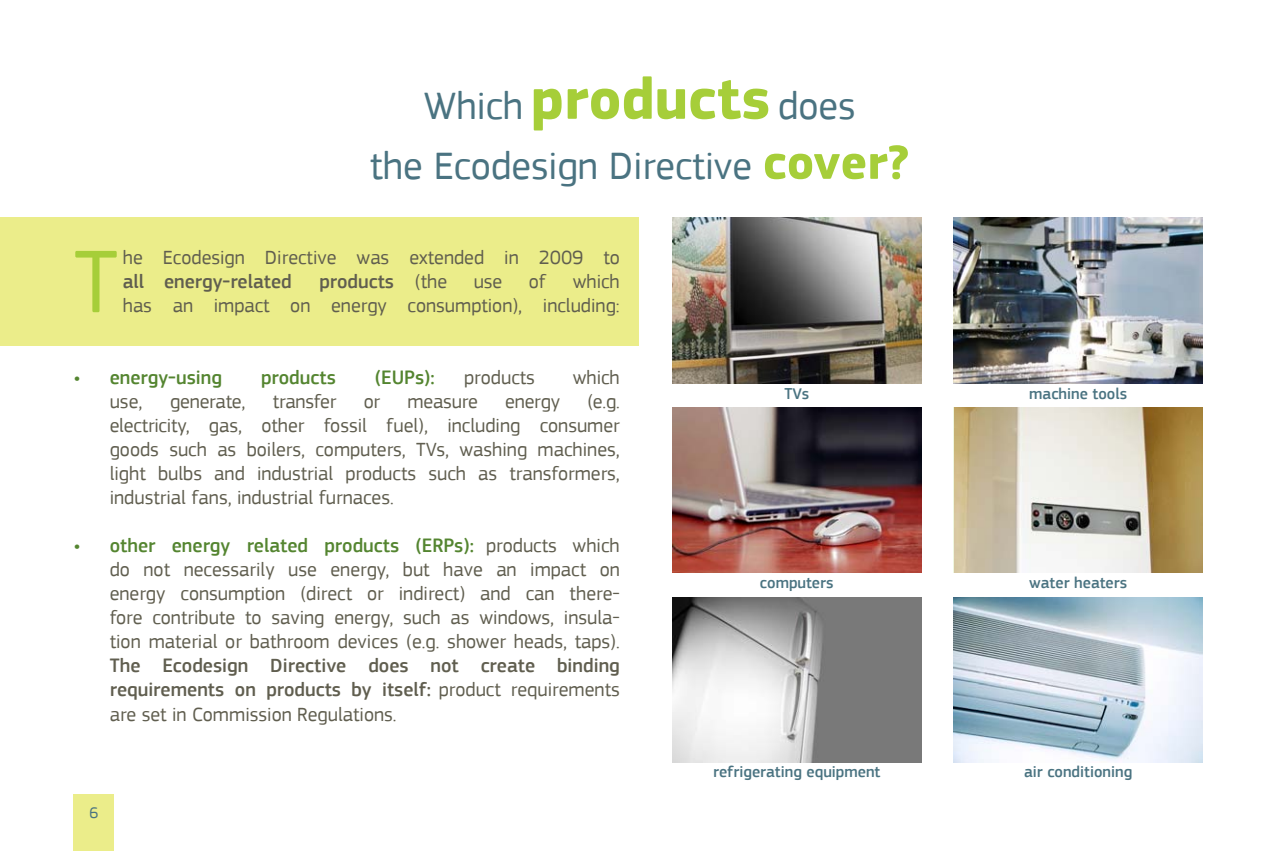
<style>
.page{position:relative;width:1276px;height:851px;background:#fff}
.page>*{position:absolute;margin:0;border:0;box-sizing:border-box;transform-origin:0 0}
.t1{font:92.4px "PF Square Sans Pro";color:#a6ce39}
.t2{font:40px/60px "PF Square Sans Pro";color:#4a7381;text-align:center}
.t3{font:20px/24px "PF Square Sans Pro";color:#605e4f;text-align:justify}
.t4{font:500 20px "PF Square Sans Pro";color:#548530}
.t5{font:500 20px "PF Square Sans Pro";color:#605e4f}
.t6{font:500 16.2px "PF Square Sans Pro";color:#4a7381}
.t7{font:16px "PF Square Sans Pro";color:#4a7381}
.s1{font-weight:700;font-size:60px;color:#a6ce39}
.s2{font-weight:700;font-size:50px;color:#a6ce39}
.s3{font-weight:500}
.s4{font-weight:400}
.s5{font-weight:500;color:#548530}
</style>
<div class="page">
<div style="left:0;top:217px;width:638px;height:129px;background:#ebed8a"></div>
<img style="left:672px;top:217px;width:249px;height:166px">
<img style="left:953px;top:217px;width:249px;height:166px">
<img style="left:672px;top:407px;width:249px;height:166px">
<img style="left:954px;top:407px;width:248px;height:166px">
<img style="left:953px;top:597px;width:249px;height:165px">
<img style="left:672px;top:597px;width:249px;height:165px">
<div style="left:74px;top:794px;width:40px;height:56px;background:#ebed8a"></div>
<p class="t2" style="left:370px;top:76px;width:541px">Which <span class="s1">products</span> does<br>the Ecodesign Directive <span class="s2">cover?</span></p>
<p class="t1" style="left:74px;top:228px;width:46px">T</p>
<p class="t3" style="left:123px;top:246px;width:498px">he Ecodesign Directive was extended in 2009 to <span class="s3">all energy-related</span></p>
<p class="t5" style="left:319px;top:270px;width:129px">products <span class="s4">(the</span></p>
<p class="t3" style="left:474px;top:270px;width:30px">use</p>
<p class="t3" style="left:529px;top:270px;width:19px">of</p>
<p class="t3" style="left:123px;top:270px;width:498px;text-align:right">which<br>has an impact on energy consumption), including:</p>
<p class="t4" style="left:74px;top:366px;width:150px">• energy-using</p>
<p class="t4" style="left:261px;top:366px;width:76px">products</p>
<p class="t4" style="left:375px;top:366px;width:61px">(EUPs):</p>
<p class="t3" style="left:464px;top:366px;width:72px">products</p>
<p class="t3" style="left:572px;top:366px;width:49px">which</p>
<p class="t3" style="left:110px;top:390px;width:34px">use,</p>
<p class="t3" style="left:170px;top:390px;width:77px">generate,</p>
<p class="t3" style="left:273px;top:390px;width:65px">transfer</p>
<p class="t3" style="left:364px;top:390px;width:18px">or</p>
<p class="t3" style="left:407px;top:390px;width:72px">measure</p>
<p class="t3" style="left:505px;top:390px;width:56px">energy</p>
<p class="t3" style="left:110px;top:390px;width:511px;text-indent:477px">(e.g. electricity, gas, other fossil fuel), including consumer goods such as boilers, computers, TVs, washing machines, light bulbs and industrial products such as transformers, industrial fans, industrial furnaces.</p>
<p class="t3" style="left:110px;top:534px;width:511px;text-indent:-36px"><span class="s5">• other energy related products (ERPs):</span> products which do not necessarily use energy, but have an impact on energy consumption (direct or indirect) and can there&shy;fore contribute to saving energy, such as windows, insula&shy;tion material or bathroom devices (e.g. shower heads, taps).<br><span class="s3">The Ecodesign Directive does not create binding requirements on products by itself:</span> product requirements are set in Commission Regulations.</p>
<p class="t7" style="left:89px;top:802px;width:10px">6</p>
<p class="t6" style="left:784px;top:383px;width:26px">TVs</p>
<p class="t6" style="left:1029px;top:383px;width:99px">machine tools</p>
<p class="t6" style="left:760px;top:572px;width:75px">computers</p>
<p class="t6" style="left:1029px;top:572px;width:99px">water heaters</p>
<p class="t6" style="left:713px;top:762px;width:169px">refrigerating equipment</p>
<p class="t6" style="left:1024px;top:762px;width:110px">air conditioning</p>
</div>
